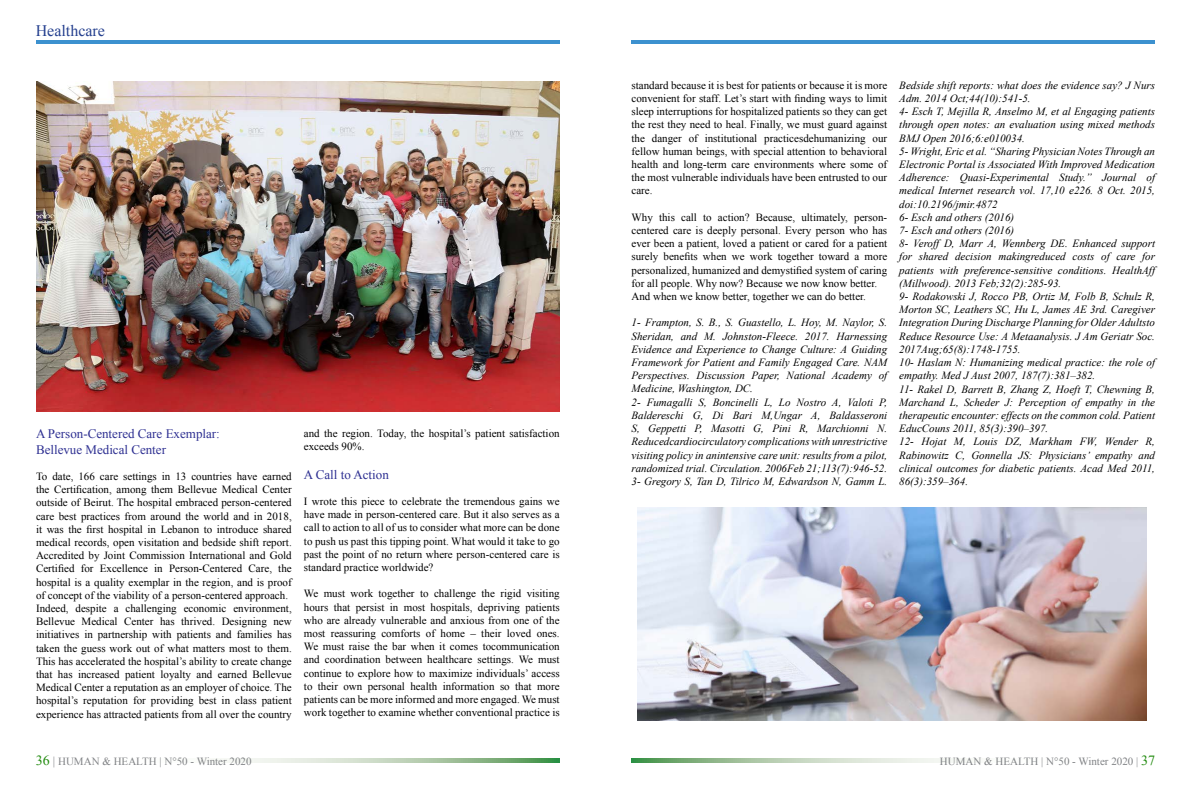
<style>
.page{position:relative;width:1191px;height:794px;background:#fff}
.page>*{position:absolute;margin:0;border:0;box-sizing:border-box;transform-origin:0 0}
.t1{font:16px "Times New Roman";color:#25408f}
.t2{font:13px/15.6px "Times New Roman";color:#2e3092}
.t3{font:11px/13.2px "Times New Roman";color:#000}
.t4{font:italic 11px/13.2px "Times New Roman";color:#000}
.t5{font:11px "Times New Roman";color:#808285}
.s1{font-size:14px;color:#228b0f}
.s2{font-size:12px}
</style>
<div class="page">
<svg style="left:229px;top:758px;width:330px;height:5px;background:#b4cfb1"></svg>
<svg style="left:631px;top:758px;width:328px;height:5px;background:#b5cfb2"></svg>
<hr style="left:36px;top:41px;width:523px;height:3px;background:#3c91cf">
<hr style="left:631px;top:41px;width:524px;height:3px;background:#3c91cf">
<img style="left:36px;top:81px;width:523px;height:331px">
<img style="left:637px;top:507px;width:509px;height:213px">
<h1 class="t1" style="left:36px;top:20px;width:71px">Healthcare</h1>
<p class="t2" style="left:36px;top:425px;width:185px">A Person-Centered Care Exemplar:<br>Bellevue Medical Center</p>
<p class="t3" style="left:36px;top:469px;width:257px">To date, 166 care settings in 13 countries have earned the Certification, among them Bellevue Medical Center outside of Beirut. The hospital embraced person-centered care best practices from around the world and in 2018, it was the first hospital in Lebanon to introduce shared medical records, open visitation and bedside shift report.<br>Accredited by Joint Commission International and Gold Certified for Excellence in Person-Centered Care, the hospital is a quality exemplar in the region, and is proof of concept of the viability of a person-centered approach.<br>Indeed, despite a challenging economic environment, Bellevue Medical Center has thrived. Designing new initiatives in partnership with patients and families has taken the guess work out of what matters most to them.<br>This has accelerated the hospital’s ability to create change that has increased patient loyalty and earned Bellevue Medical Center a reputation as an employer of choice. The hospital’s reputation for providing best in class patient experience has attracted patients from all over the country</p>
<p class="t3" style="left:304px;top:426px;width:257px">and the region. Today, the hospital’s patient satisfaction exceeds 90%.</p>
<p class="t2" style="left:304px;top:466px;width:86px">A Call to Action</p>
<p class="t3" style="left:304px;top:494px;width:257px;text-align:justify">I wrote this piece to celebrate the tremendous gains we have made in person-centered care. But it also serves as a call to action to all of us to consider what more can be done to push us past this tipping point. What would it take to go past the point of no return where person-centered care is standard practice worldwide?</p>
<p class="t3" style="left:304px;top:587px;width:257px;text-align:justify">We must work together to challenge the rigid visiting hours that persist in most hospitals, depriving patients who are already vulnerable and anxious from one of the most reassuring comforts of home – their loved ones.<br>We must raise the bar when it comes tocommunication and coordination between healthcare settings. We must continue to explore how to maximize individuals’ access to their own personal health information so that more patients can be more informed and more engaged. We must work together to examine whether conventional practice is</p>
<p class="t3" style="left:631px;top:78px;width:257px;text-align:justify">standard because it is best for patients or because it is more convenient for staff. Let’s start with finding ways to limit sleep interruptions for hospitalized patients so they can get the rest they need to heal. Finally, we must guard against the danger of institutional practicesdehumanizing our fellow human beings, with special attention to behavioral health and long-term care environments where some of the most vulnerable individuals have been entrusted to our care.</p>
<p class="t3" style="left:631px;top:210px;width:257px">Why this call to action? Because, ultimately, person&shy;centered care is deeply personal. Every person who has ever been a patient, loved a patient or cared for a patient surely benefits when we work together toward a more personalized, humanized and demystified system of caring for all people. Why now? Because we now know better.<br>And when we know better, together we can do better.</p>
<p class="t4" style="left:631px;top:316px;width:257px">1- Frampton, S. B., S. Guastello, L. Hoy, M. Naylor, S.<br>Sheridan, and M. Johnston-Fleece. 2017. Harnessing Evidence and Experience to Change Culture: A Guiding Framework for Patient and Family Engaged Care. NAM Perspectives. Discussion Paper, National Academy of Medicine, Washington, DC.<br>2- Fumagalli S, Boncinelli L, Lo Nostro A, Valoti P, Baldereschi G, Di Bari M,Ungar A, Baldasseroni S, Geppetti P, Masotti G, Pini R, Marchionni N.<br>Reducedcardiocirculatory complications with unrestrictive visiting policy in anintensive care unit: results from a pilot, randomized trial. Circulation. 2006Feb 21;113(7):946-52.<br>3- Gregory S, Tan D, Tilrico M, Edwardson N, Gamm L.</p>
<p class="t4" style="left:899px;top:78px;width:257px">Bedside shift reports: what does the evidence say? J Nurs Adm. 2014 Oct;44(10):541-5.<br>4- Esch T, Mejilla R, Anselmo M, et al Engaging patients through open notes: an evaluation using mixed methods BMJ Open 2016;6:e010034.<br>5- Wright, Eric et al. “Sharing Physician Notes Through an Electronic Portal is Associated With Improved Medication Adherence: Quasi-Experimental Study.” Journal of medical Internet research vol. 17,10 e226. 8 Oct. 2015, doi:10.2196/jmir.4872<br>6- Esch and others (2016)<br>7- Esch and others (2016)<br>8- Veroff D, Marr A, Wennberg DE. Enhanced support for shared decision makingreduced costs of care for patients with preference-sensitive conditions. HealthAff (Millwood). 2013 Feb;32(2):285-93.<br>9- Rodakowski J, Rocco PB, Ortiz M, Folb B, Schulz R, Morton SC, Leathers SC, Hu L, James AE 3rd. Caregiver Integration During Discharge Planning for Older Adultsto Reduce Resource Use: A Metaanalysis. J Am Geriatr Soc.<br>2017Aug;65(8):1748-1755.<br>10- Haslam N: Humanizing medical practice: the role of empathy. Med J Aust 2007, 187(7):381–382.<br>11- Rakel D, Barrett B, Zhang Z, Hoeft T, Chewning B, Marchand L, Scheder J: Perception of empathy in the therapeutic encounter: effects on the common cold. Patient EducCouns 2011, 85(3):390–397.<br>12- Hojat M, Louis DZ, Markham FW, Wender R, Rabinowitz C, Gonnella JS: Physicians’ empathy and clinical outcomes for diabetic patients. Acad Med 2011, 86(3):359–364.</p>
<p class="t5" style="left:36px;top:754px;width:217px"><span class="s1">36</span> <span class="s2">|</span> HUMAN &amp; HEALTH | N°50 - Winter 2020</p>
<p class="t5" style="left:939px;top:754px;width:217px">HUMAN &amp; HEALTH | N°50 - Winter 2020 | <span class="s1">37</span></p>
</div>
